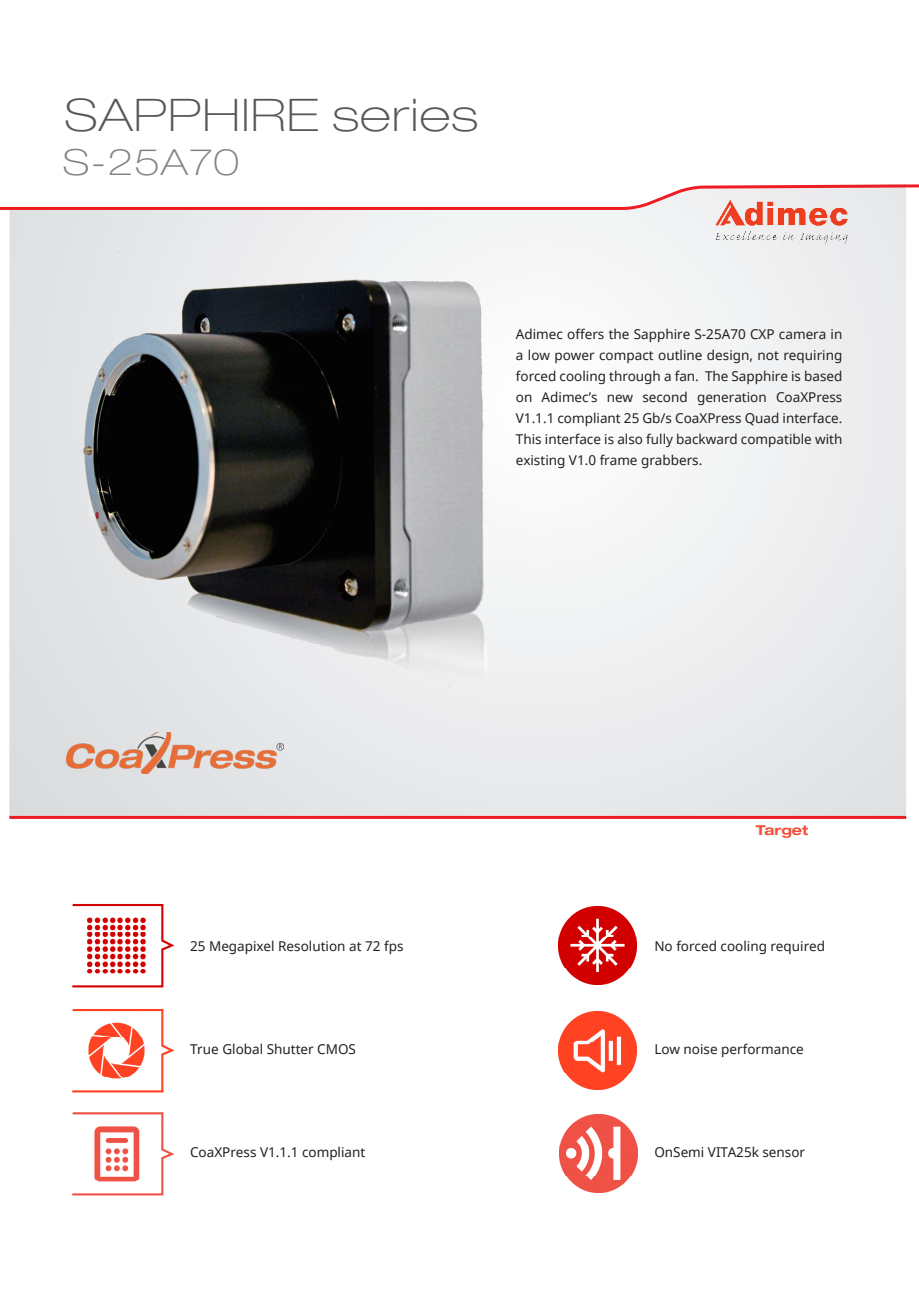
<style>
.page{position:relative;width:919px;height:1289px;background:#fff}
.page>*{position:absolute;margin:0;border:0;box-sizing:border-box;transform-origin:0 0}
.t1{font:100 expanded 45px "Helvetica Neue LT Std";letter-spacing:.025em;color:#57585a;scale:1.1 1}
.t2{font:100 expanded 36px "Helvetica Neue LT Std";letter-spacing:.025em;color:#808285;scale:1.1 1}
.Bullet{font:13.5px/21px "Noto Sans";color:#231f20;text-align:justify}
.Preliminary{font:700 expanded 13.5px "Helvetica Neue LT";color:#f05138}
</style>
<div class="page">
<svg style="left:9px;top:211px;width:897px;height:605px"></svg>
<svg style="left:0;top:184px;width:918px;height:27px"></svg>
<img style="left:715px;top:200px;width:132px;height:44px">
<img style="left:67px;top:732px;width:216px;height:41px">
<hr style="left:9px;top:816px;width:897px;height:3px;background:#ee1d23">
<img style="left:72px;top:904px;width:103px;height:84px">
<img style="left:558px;top:906px;width:78px;height:78px">
<img style="left:559px;top:1114px;width:78px;height:78px">
<img style="left:558px;top:1011px;width:78px;height:78px">
<img style="left:72px;top:1009px;width:103px;height:84px">
<img style="left:72px;top:1112px;width:103px;height:84px">
<img style="left:14px;top:236px;width:509px;height:484px">
<p class="t1" style="left:64px;top:88px;width:377px">SAPPHIRE series</p>
<p class="t2" style="left:63px;top:141px;width:162px">S-25A70</p>
<p class="Bullet" style="left:516px;top:323px;width:328px">Adimec offers the Sapphire S-25A70 CXP camera in a low power compact outline design, not requiring forced cooling through a fan. The Sapphire is based on Adimec’s new second generation CoaXPress V1.1.1 compliant 25 Gb/s CoaXPress Quad interface.<br>This interface is also fully backward compatible with existing V1.0 frame grabbers.</p>
<p class="Preliminary" style="left:755px;top:821px;width:54px">Target</p>
<p class="Bullet" style="left:190px;top:934px;width:215px">25 Megapixel Resolution at 72 fps</p>
<p class="Bullet" style="left:654px;top:934px;width:172px">No forced cooling required</p>
<p class="Bullet" style="left:190px;top:1037px;width:167px">True Global Shutter CMOS</p>
<p class="Bullet" style="left:190px;top:1140px;width:177px">CoaXPress V1.1.1 compliant</p>
<p class="Bullet" style="left:654px;top:1037px;width:151px">Low noise performance</p>
<p class="Bullet" style="left:654px;top:1140px;width:152px">OnSemi VITA25k sensor</p>
</div>
